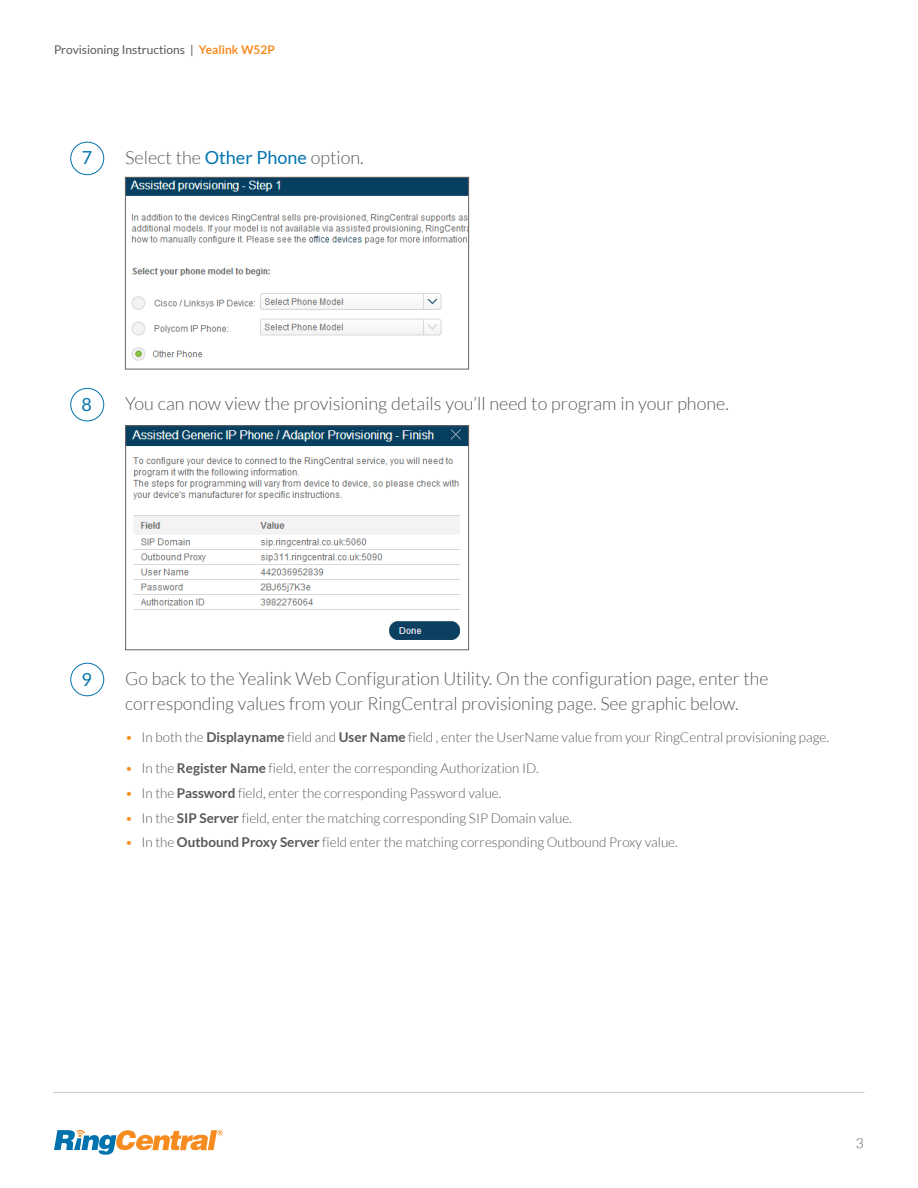
<style>
.page{position:relative;width:918px;height:1188px;background:#fff}
.page>*{position:absolute;margin:0;border:0;box-sizing:border-box;transform-origin:0 0}
.Steps{font:300 18px/25.5px "Lato";color:#57585a}
.t1{font:18px "Lato";color:#0073ae}
.t2{font:300 13.5px "Lato";color:#57585a}
.t3{font:12px "Lato";color:#57585a}
.s1{font-weight:700;color:#f68b1f}
.s2{font-weight:400;color:#0073ae}
.s3{color:#f68b1f}
.s4{font-weight:700}
</style>
<div class="page">
<svg style="left:54px;top:1130px;width:169px;height:25px"></svg>
<hr style="left:53px;top:1092px;width:812px;height:1px;background:#c9cacc">
<div style="left:70px;top:142px;width:34px;height:33px;border:1px solid #0073ae;border-radius:50%"></div>
<div style="left:70px;top:388px;width:34px;height:33px;border:1px solid #0073ae;border-radius:50%"></div>
<div style="left:70px;top:663px;width:34px;height:33px;border:1px solid #0073ae;border-radius:50%"></div>
<img style="left:127px;top:428px;width:340px;height:212px">
<div style="left:125px;top:426px;width:344px;height:224px;border:1px solid #6b6360"></div>
<img style="left:127px;top:179px;width:340px;height:182px">
<div style="left:125px;top:177px;width:344px;height:192px;border:1px solid #6b6360"></div>
<p class="t3" style="left:54px;top:43px;width:223px">Provisioning Instructions | <span class="s1">Yealink W52P</span></p>
<p class="t1" style="left:82px;top:148px;width:12px">7</p>
<p class="Steps" style="left:125px;top:144px;width:240px">Select the <span class="s2">Other Phone</span> option.</p>
<p class="t1" style="left:81px;top:394px;width:12px">8</p>
<p class="Steps" style="left:125px;top:391px;width:605px">You can now view the provisioning details you’ll need to program in your phone.</p>
<p class="t1" style="left:81px;top:669px;width:12px">9</p>
<p class="Steps" style="left:125px;top:665px;width:645px">Go back to the Yealink Web Configuration Utility. On the configuration page, enter the corresponding values from your RingCentral provisioning page. See graphic below.</p>
<p class="t2" style="left:125px;top:730px;width:705px"><span class="s3">•</span> In both the <span class="s4">Displayname</span> field and <span class="s4">User Name</span> field , enter the UserName value from your RingCentral provisioning page.</p>
<p class="t2" style="left:125px;top:761px;width:415px"><span class="s3">•</span> In the <span class="s4">Register Name</span> field, enter the corresponding Authorization ID.</p>
<p class="t2" style="left:125px;top:786px;width:378px"><span class="s3">•</span> In the <span class="s4">Password</span> field, enter the corresponding Password value.</p>
<p class="t2" style="left:125px;top:811px;width:448px"><span class="s3">•</span> In the <span class="s4">SIP Server</span> field, enter the matching corresponding SIP Domain value.</p>
<p class="t2" style="left:125px;top:835px;width:554px"><span class="s3">•</span> In the <span class="s4">Outbound Proxy Server</span> field enter the matching corresponding Outbound Proxy value.</p>
<p class="t2" style="left:856px;top:1136px;width:9px">3</p>
</div>
